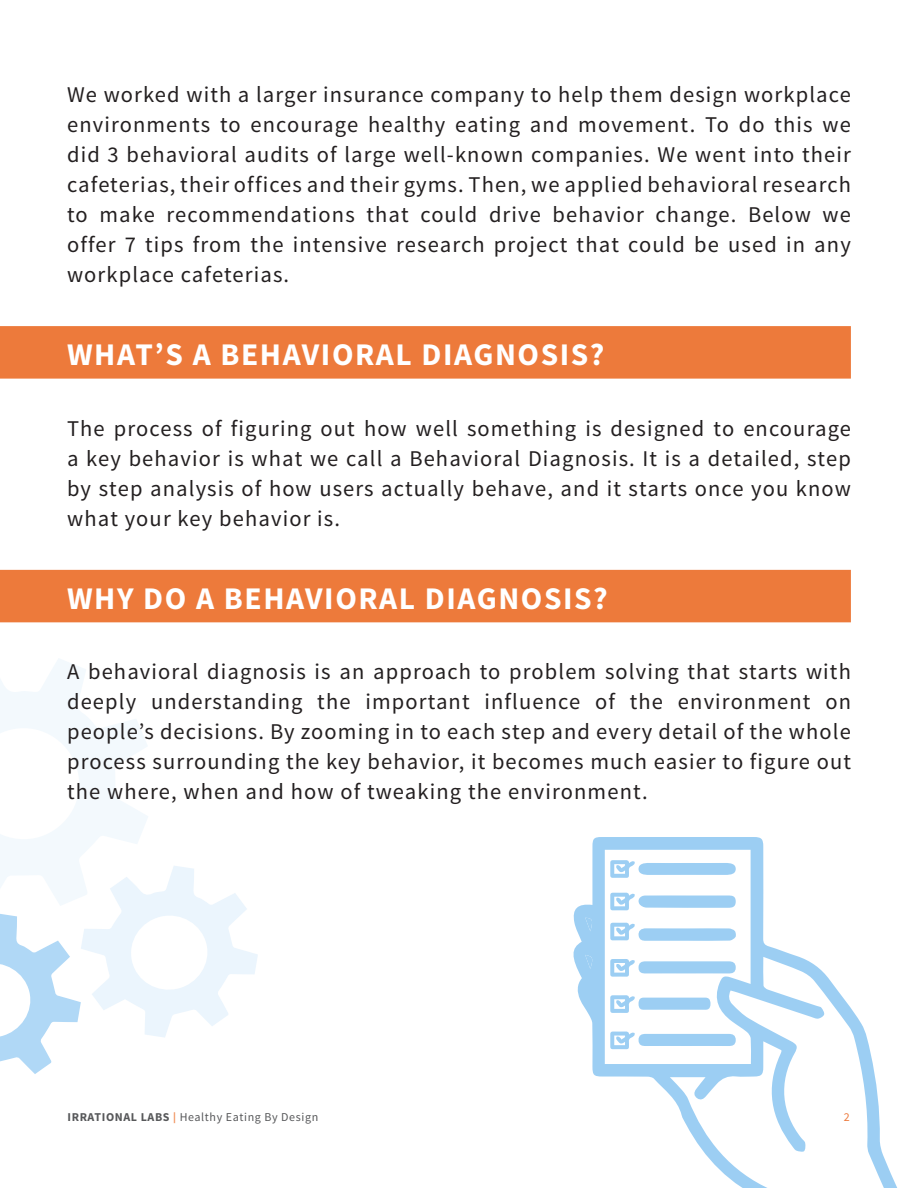
<style>
.page{position:relative;width:918px;height:1188px;background:#fff}
.page>*{position:absolute;margin:0;border:0;box-sizing:border-box;transform-origin:0 0}
.sub_header{font:700 31.5px "Source Sans Pro";letter-spacing:.05em;color:#fff}
.body_copy_New{font:22.5px/30px "Source Sans Pro";letter-spacing:.05em;color:#231f20;text-align:justify}
.t1{font:12px "Source Sans Pro";letter-spacing:.05em;color:#57585a}
.t2{font:12px "Source Sans Pro";color:#ed7a3d}
.s1{font-weight:700}
.s2{font-family:"Nobel";color:#f1925c}
</style>
<div class="page">
<svg style="left:0;top:659px;width:258px;height:415px"></svg>
<div style="left:0;top:326px;width:851px;height:53px;background:#ed7a3b"></div>
<div style="left:0;top:570px;width:851px;height:52px;background:#ed7a3b"></div>
<svg style="left:573px;top:837px;width:324px;height:351px"></svg>
<svg style="left:585px;top:918px;width:8px;height:13px"></svg>
<svg style="left:585px;top:955px;width:9px;height:14px"></svg>
<svg style="left:610px;top:893px;width:126px;height:17px"></svg>
<svg style="left:610px;top:959px;width:126px;height:18px"></svg>
<svg style="left:610px;top:995px;width:101px;height:18px"></svg>
<svg style="left:610px;top:1032px;width:126px;height:17px"></svg>
<svg style="left:610px;top:923px;width:126px;height:18px"></svg>
<svg style="left:610px;top:860px;width:126px;height:18px"></svg>
<p class="body_copy_New" style="left:67px;top:80px;width:785px">We worked with a larger insurance company to help them design workplace environments to encourage healthy eating and movement. To do this we did 3 behavioral audits of large well-known companies. We went into their cafeterias, their offices and their gyms. Then, we applied behavioral research to make recommendations that could drive behavior change. Below we offer 7 tips from the intensive research project that could be used in any workplace cafeterias.</p>
<p class="sub_header" style="left:67px;top:334px;width:539px">WHAT’S A BEHAVIORAL DIAGNOSIS?</p>
<p class="body_copy_New" style="left:67px;top:414px;width:785px">The process of figuring out how well something is designed to encourage a key behavior is what we call a Behavioral Diagnosis. It is a detailed, step by step analysis of how users actually behave, and it starts once you know what your key behavior is.</p>
<p class="sub_header" style="left:67px;top:578px;width:542px">WHY DO A BEHAVIORAL DIAGNOSIS?</p>
<p class="body_copy_New" style="left:67px;top:657px;width:785px">A behavioral diagnosis is an approach to problem solving that starts with deeply understanding the important influence of the environment on people’s decisions. By zooming in to each step and every detail of the whole process surrounding the key behavior, it becomes much easier to figure out the where, when and how of tweaking the environment.</p>
<p class="t1" style="left:68px;top:1109px;width:252px"><span class="s1">IRRATIONAL LABS</span> <span class="s2">|</span> Healthy Eating By Design</p>
<p class="t2" style="left:844px;top:1109px;width:7px">2</p>
</div>
